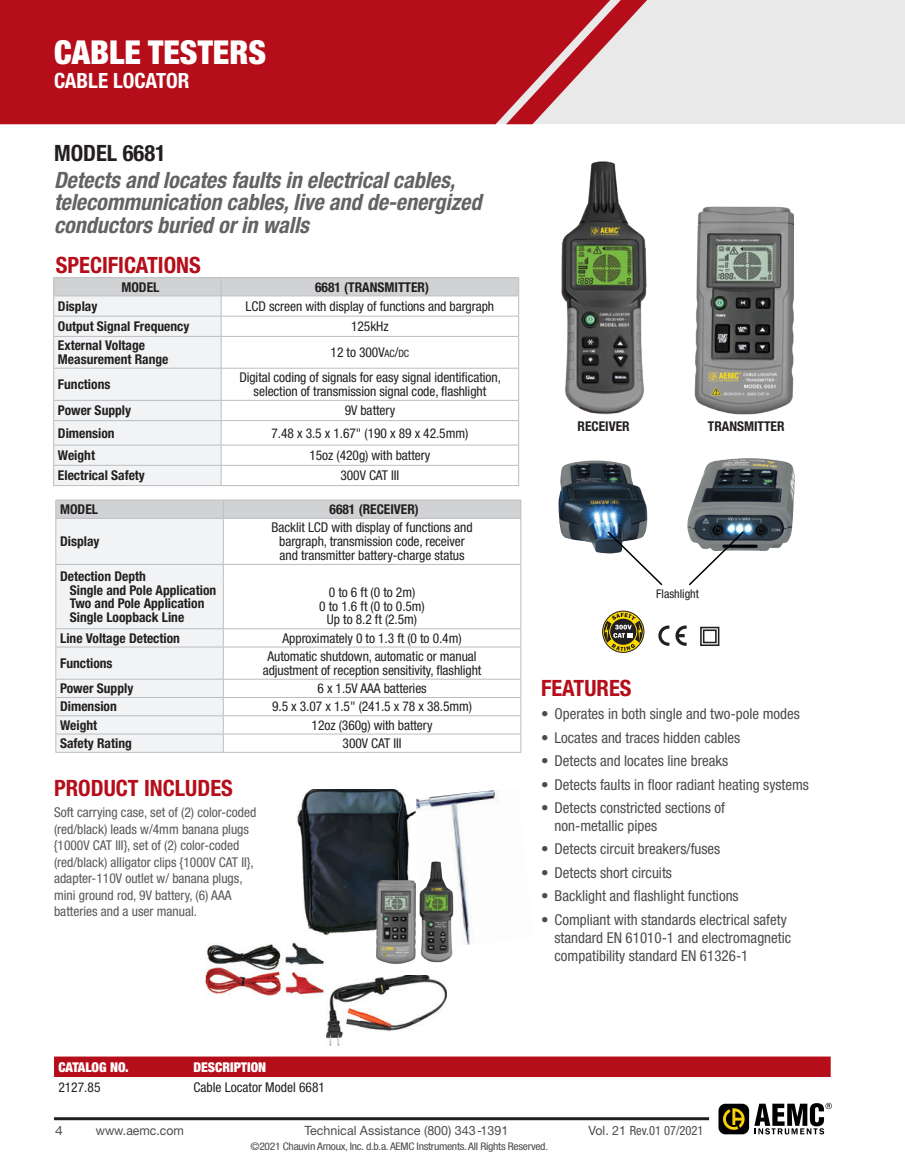
<style>
.page{position:relative;width:905px;height:1175px;background:#fff}
.page>*{position:absolute;margin:0;border:0;box-sizing:border-box;transform-origin:0 0}
.t1{font:900 condensed 33px "Helvetica Neue LT Std";color:#fff}
.t2{font:italic 700 condensed 22.5px/22.5px "Helvetica Neue LT Std";color:#636366}
.t3{font:700 condensed 22.5px "Helvetica Neue LT Std";color:#b50e1a}
.t4{font:700 condensed 22.5px "Helvetica Neue LT Std";color:#231f20}
.t5{font:700 condensed 21px "Helvetica Neue LT Std";color:#fff}
.t6{font:condensed 15px/18px "Helvetica Neue LT Std";color:#4b4c4d}
.t7{font:condensed 13.5px/14px "Helvetica Neue LT Std";letter-spacing:-.005em;color:#231f20;text-align:center}
.t8{font:700 condensed 13.5px/13.5px "Helvetica Neue LT Std";color:#231f20}
.t9{font:condensed 13.5px/16.5px "Helvetica Neue LT Std";color:#57585a}
.t10{font:900 condensed 13.5px "Helvetica Neue LT Std";color:#fff}
.t11{font:12.75px "Helvetica Neue LT Std";color:#4b4c4d}
.t12{font:condensed 12.75px "Helvetica Neue LT Std";color:#4b4c4d}
.t13{font:12.75px "Helvetica Neue LT Std";color:#4b4c4d;scale:.96 1}
.t14{font:12.75px "Helvetica Neue LT Std";color:#4b4c4d;scale:1.1 1}
.t15{font:condensed 12px "Helvetica Neue LT Std";color:#231f20}
.t16{font:condensed 10.5px "Helvetica Neue LT Std";letter-spacing:-.025em;color:#4b4c4d;scale:1.1 1}
.s1{font-size:10.2px}
.s2{font-style:inherit}
.s3{font-stretch:normal}
</style>
<div class="page">
<div style="left:418px;top:0;width:486px;height:124px;background:#e9e9e9"></div>
<div style="left:0;top:0;width:506px;height:124px;background:#b50e1a"></div>
<svg style="left:506px;top:0;width:141px;height:124px"></svg>
<div style="left:718px;top:1103px;width:31px;height:31px;background:#000;border-radius:7px"></div>
<svg style="left:723px;top:1108px;width:21px;height:21px"></svg>
<svg style="left:754px;top:1102px;width:77px;height:32px"></svg>
<hr style="left:54px;top:1117px;width:655px;height:3px;background:#231f20">
<div style="left:54px;top:1056px;width:776px;height:21px;background:#b50e1a"></div>
<img style="left:694px;top:206px;width:99px;height:209px">
<img style="left:561px;top:161px;width:86px;height:254px">
<img style="left:687px;top:458px;width:108px;height:93px">
<img style="left:558px;top:460px;width:89px;height:93px">
<svg style="left:605px;top:530px;width:58px;height:56px"></svg>
<svg style="left:687px;top:530px;width:58px;height:56px"></svg>
<div style="left:602px;top:611px;width:42px;height:41px;border:1px solid #231f20;border-radius:50%"></div>
<svg style="left:603px;top:613px;width:40px;height:38px;background:#8d8143"></svg>
<svg style="left:658px;top:625px;width:11px;height:20px"></svg>
<svg style="left:675px;top:625px;width:11px;height:20px"></svg>
<svg style="left:700px;top:626px;width:19px;height:20px"></svg>
<img style="left:416px;top:790px;width:80px;height:155px">
<img style="left:326px;top:975px;width:120px;height:70px">
<img style="left:205px;top:942px;width:119px;height:54px">
<img style="left:415px;top:854px;width:52px;height:109px">
<img style="left:297px;top:789px;width:119px;height:146px">
<img style="left:360px;top:854px;width:55px;height:110px">
<svg style="left:53px;top:277px;width:466px;height:208px"></svg>
<hr style="left:53px;top:485px;width:168px;height:1px;background:#bcbdc0">
<hr style="left:221px;top:485px;width:298px;height:1px;background:#bcbdc0">
<hr style="left:55px;top:752px;width:168px;height:1px;background:#bcbdc0">
<hr style="left:223px;top:752px;width:298px;height:1px;background:#bcbdc0">
<svg style="left:55px;top:500px;width:466px;height:252px"></svg>
<hr style="left:55px;top:646px;width:168px;height:1px;background:#bcbdc0">
<hr style="left:223px;top:628px;width:298px;height:1px;background:#bcbdc0">
<h1 class="t1" style="left:54px;top:32px;width:214px">CABLE TESTERS</h1>
<h3 class="t5" style="left:54px;top:67px;width:137px">CABLE LOCATOR</h3>
<h2 class="t4" style="left:54px;top:139px;width:113px">MODEL 6681</h2>
<h2 class="t2" style="left:54px;top:169px;width:429px">Detects and locates faults in electrical cables, telecommunication cables, live and de-energized conductors buried or in walls</h2>
<h2 class="t3" style="left:56px;top:251px;width:146px">SPECIFICATIONS</h2>
<p class="t8" style="left:121px;top:280px;width:39px">MODEL</p>
<p class="t8" style="left:315px;top:280px;width:115px">6681 (TRANSMITTER)</p>
<p class="t8" style="left:58px;top:299px;width:41px">Display</p>
<p class="t7" style="left:245px;top:299px;width:250px">LCD screen with display of functions and bargraph</p>
<p class="t8" style="left:58px;top:319px;width:133px">Output Signal Frequency</p>
<p class="t7" style="left:351px;top:319px;width:39px">125kHz</p>
<p class="t8" style="left:58px;top:339px;width:112px">External Voltage<br>Measurement Range</p>
<p class="t7" style="left:330px;top:345px;width:80px">12 to 300V<span class="s1">AC</span><span class="s2">/</span><span class="s1">DC</span></p>
<p class="t8" style="left:58px;top:377px;width:54px">Functions</p>
<p class="t7" style="left:239px;top:370px;width:263px">Digital coding of signals for easy signal identification, selection of transmission signal code, flashlight</p>
<p class="t8" style="left:58px;top:403px;width:75px">Power Supply</p>
<p class="t7" style="left:345px;top:403px;width:52px">9V battery</p>
<p class="t8" style="left:58px;top:426px;width:58px">Dimension</p>
<p class="t7" style="left:271px;top:426px;width:198px">7.48 x 3.5 x 1.67" (190 x 89 x 42.5mm)</p>
<p class="t8" style="left:58px;top:448px;width:39px">Weight</p>
<p class="t7" style="left:309px;top:448px;width:122px">15oz (420g) with battery</p>
<p class="t8" style="left:58px;top:468px;width:88px">Electrical Safety</p>
<p class="t7" style="left:340px;top:468px;width:60px">300V CAT III</p>
<p class="t8" style="left:60px;top:502px;width:39px">MODEL</p>
<p class="t8" style="left:329px;top:502px;width:91px">6681 (RECEIVER)</p>
<p class="t8" style="left:60px;top:534px;width:41px">Display</p>
<p class="t7" style="left:271px;top:520px;width:202px">Backlit LCD with display of functions and bargraph, transmission code, receiver and transmitter battery-charge status</p>
<p class="t8" style="left:70px;top:569px;width:148px;text-indent:-10px">Detection Depth<br>Single and Pole Application<br>Two and Pole Application<br>Single Loopback Line</p>
<p class="t7" style="left:319px;top:585px;width:107px">0 to 6 ft (0 to 2m)<br>0 to 1.6 ft (0 to 0.5m)<br>Up to 8.2 ft (2.5m)</p>
<p class="t8" style="left:60px;top:631px;width:121px">Line Voltage Detection</p>
<p class="t7" style="left:282px;top:631px;width:181px">Approximately 0 to 1.3 ft (0 to 0.4m)</p>
<p class="t8" style="left:60px;top:656px;width:54px">Functions</p>
<p class="t7" style="left:263px;top:649px;width:220px">Automatic shutdown, automatic or manual adjustment of reception sensitivity, flashlight</p>
<p class="t8" style="left:60px;top:681px;width:75px">Power Supply</p>
<p class="t7" style="left:317px;top:681px;width:111px">6 x 1.5V AAA batteries</p>
<p class="t8" style="left:60px;top:699px;width:58px">Dimension</p>
<p class="t7" style="left:272px;top:699px;width:201px">9.5 x 3.07 x 1.5" (241.5 x 78 x 38.5mm)</p>
<p class="t8" style="left:60px;top:718px;width:39px">Weight</p>
<p class="t7" style="left:311px;top:718px;width:122px">12oz (360g) with battery</p>
<p class="t8" style="left:60px;top:736px;width:73px">Safety Rating</p>
<p class="t7" style="left:342px;top:736px;width:60px">300V CAT III</p>
<h2 class="t3" style="left:54px;top:774px;width:180px">PRODUCT INCLUDES</h2>
<p class="t9" style="left:54px;top:804px;width:204px">Soft carrying case, set of (2) color-coded (red/black) leads w/4mm banana plugs {1000V CAT III}, set of (2) color-coded (red/black) alligator clips {1000V CAT II}, adapter-110V outlet w/ banana plugs, mini ground rod, 9V battery, (6) AAA batteries and a user manual.</p>
<p class="t10" style="left:58px;top:1058px;width:72px">CATALOG NO.</p>
<p class="t10" style="left:193px;top:1058px;width:74px">DESCRIPTION</p>
<p class="t7" style="left:58px;top:1080px;width:44px">2127.85</p>
<p class="t7" style="left:193px;top:1080px;width:133px">Cable Locator Model 6681</p>
<p class="t8" style="left:577px;top:420px;width:54px">RECEIVER</p>
<p class="t8" style="left:707px;top:420px;width:78px">TRANSMITTER</p>
<p class="t15" style="left:656px;top:587px;width:44px">Flashlight</p>
<h2 class="t3" style="left:541px;top:674px;width:92px">FEATURES</h2>
<p class="t6" style="left:541px;top:705px;width:260px">• Operates in both single and two-pole modes</p>
<p class="t6" style="left:541px;top:728px;width:201px">• Locates and traces hidden cables</p>
<p class="t6" style="left:541px;top:751px;width:189px">• Detects and locates line breaks</p>
<p class="t6" style="left:541px;top:775px;width:269px">• Detects faults in floor radiant heating systems</p>
<p class="t6" style="left:554px;top:798px;width:172px;text-indent:-14px">• Detects constricted sections of non-metallic pipes</p>
<p class="t6" style="left:541px;top:840px;width:181px">• Detects circuit breakers/fuses</p>
<p class="t6" style="left:541px;top:863px;width:132px">• Detects short circuits</p>
<p class="t6" style="left:541px;top:886px;width:199px">• Backlight and flashlight functions</p>
<p class="t6" style="left:554px;top:910px;width:238px;text-indent:-14px">• Compliant with standards electrical safety standard EN 61010-1 and electromagnetic compatibility standard EN 61326-1</p>
<p class="t14" style="left:55px;top:1122px;width:9px">4</p>
<p class="t13" style="left:96px;top:1122px;width:93px">www.aemc.com</p>
<p class="t11" style="left:304px;top:1122px;width:205px">Technical Assistance (800) 343-1391</p>
<p class="t12" style="left:588px;top:1122px;width:117px"><span class="s3">Vol. 21</span> Rev.01 07/2021</p>
<p class="t16" style="left:250px;top:1139px;width:272px">©2021 Chauvin Arnoux, Inc. d.b.a. AEMC Instruments. All Rights Reserved.</p>
</div>
